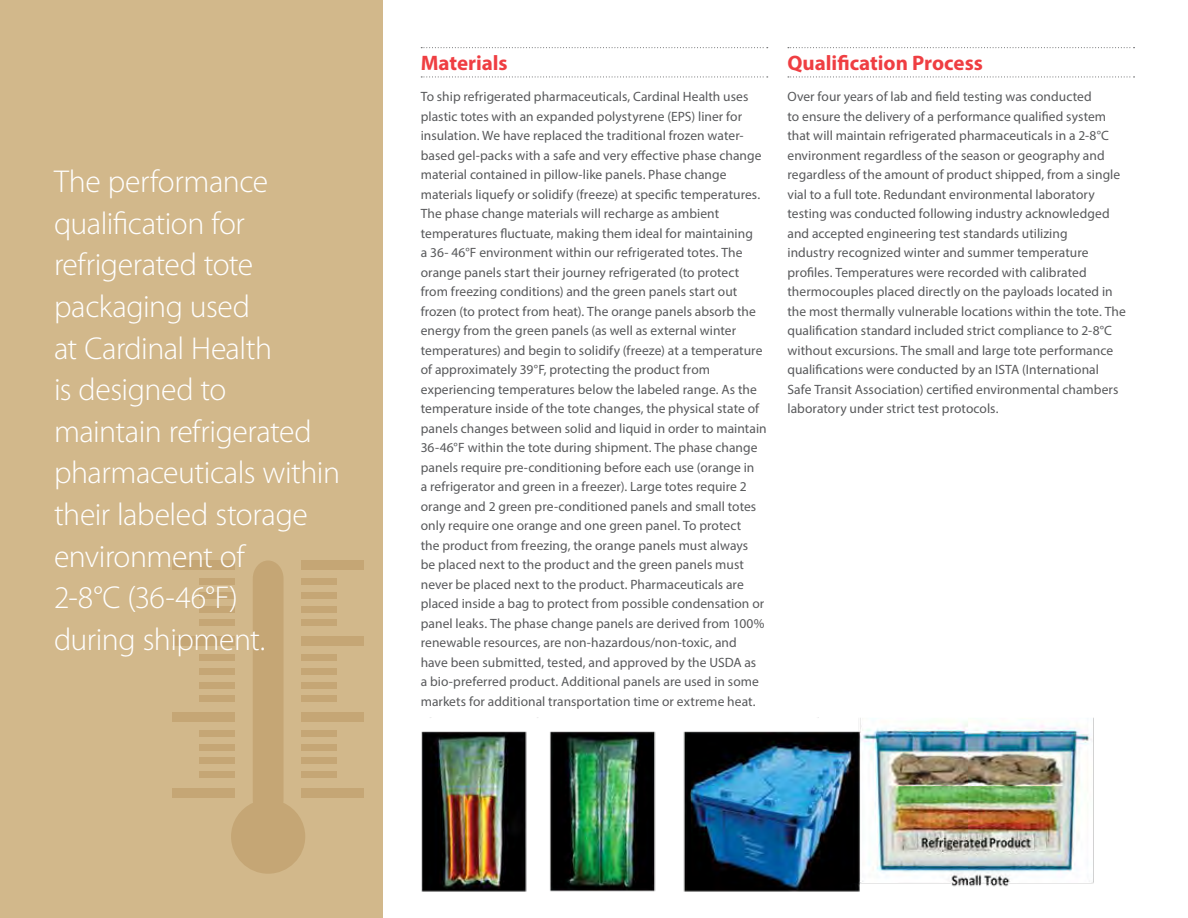
<style>
.page{position:relative;width:1188px;height:918px;background:#fff}
.page>*{position:absolute;margin:0;border:0;box-sizing:border-box;transform-origin:0 0}
.t1{font:300 31.65px/41.5px "Myriad Pro";letter-spacing:-.015em;color:#fff}
.t2{font:700 21px "Myriad Pro";letter-spacing:-.005em;color:#ef3e42}
.t3{font:13.5px/19.5px "Myriad Pro";letter-spacing:.005em;color:#58595b}
</style>
<div class="page">
<div style="left:0;top:0;width:382px;height:918px;background:#d2b88b"></div>
<svg style="left:231px;top:560px;width:74px;height:314px"></svg>
<div style="left:173px;top:788px;width:62px;height:10px;background:#c5a675"></div>
<div style="left:301px;top:788px;width:62px;height:10px;background:#c5a675"></div>
<div style="left:199px;top:771px;width:36px;height:7px;background:#c5a675"></div>
<div style="left:301px;top:771px;width:36px;height:7px;background:#c5a675"></div>
<div style="left:199px;top:758px;width:36px;height:6px;background:#c5a675"></div>
<div style="left:301px;top:758px;width:36px;height:6px;background:#c5a675"></div>
<div style="left:199px;top:744px;width:36px;height:7px;background:#c5a675"></div>
<div style="left:301px;top:744px;width:36px;height:7px;background:#c5a675"></div>
<div style="left:199px;top:730px;width:36px;height:7px;background:#c5a675"></div>
<div style="left:301px;top:730px;width:36px;height:7px;background:#c5a675"></div>
<div style="left:173px;top:712px;width:62px;height:10px;background:#c5a675"></div>
<div style="left:301px;top:712px;width:62px;height:10px;background:#c5a675"></div>
<div style="left:199px;top:695px;width:36px;height:7px;background:#c5a675"></div>
<div style="left:301px;top:695px;width:36px;height:7px;background:#c5a675"></div>
<div style="left:199px;top:682px;width:36px;height:6px;background:#c5a675"></div>
<div style="left:301px;top:682px;width:36px;height:6px;background:#c5a675"></div>
<div style="left:199px;top:668px;width:36px;height:7px;background:#c5a675"></div>
<div style="left:301px;top:668px;width:36px;height:7px;background:#c5a675"></div>
<div style="left:199px;top:654px;width:36px;height:7px;background:#c5a675"></div>
<div style="left:301px;top:654px;width:36px;height:7px;background:#c5a675"></div>
<div style="left:173px;top:636px;width:62px;height:10px;background:#c5a675"></div>
<div style="left:301px;top:636px;width:62px;height:10px;background:#c5a675"></div>
<div style="left:199px;top:620px;width:36px;height:6px;background:#c5a675"></div>
<div style="left:301px;top:620px;width:36px;height:6px;background:#c5a675"></div>
<div style="left:199px;top:606px;width:36px;height:6px;background:#c5a675"></div>
<div style="left:301px;top:606px;width:36px;height:6px;background:#c5a675"></div>
<div style="left:199px;top:592px;width:36px;height:7px;background:#c5a675"></div>
<div style="left:301px;top:592px;width:36px;height:7px;background:#c5a675"></div>
<div style="left:199px;top:578px;width:36px;height:7px;background:#c5a675"></div>
<div style="left:301px;top:578px;width:36px;height:7px;background:#c5a675"></div>
<div style="left:173px;top:560px;width:62px;height:10px;background:#c5a675"></div>
<div style="left:301px;top:560px;width:62px;height:10px;background:#c5a675"></div>
<svg style="left:421px;top:47px;width:347px;height:1px"></svg>
<svg style="left:421px;top:76px;width:347px;height:1px"></svg>
<svg style="left:788px;top:47px;width:347px;height:1px"></svg>
<svg style="left:788px;top:76px;width:347px;height:1px"></svg>
<img style="left:421px;top:717px;width:673px;height:175px">
<h1 class="t1" style="left:54px;top:161px;width:287px">The performance qualification for refrigerated tote packaging used<br>at Cardinal Health<br>is designed to maintain refrigerated pharmaceuticals within their labeled storage environment of<br>2-8°C (36-46°F)<br>during shipment.</h1>
<h2 class="t2" style="left:421px;top:49px;width:88px">Materials</h2>
<p class="t3" style="left:421px;top:87px;width:347px">To ship refrigerated pharmaceuticals, Cardinal Health uses plastic totes with an expanded polystyrene (EPS) liner for insulation. We have replaced the traditional frozen water&shy;based gel-packs with a safe and very effective phase change material contained in pillow-like panels. Phase change materials liquefy or solidify (freeze) at specific temperatures.<br>The phase change materials will recharge as ambient temperatures fluctuate, making them ideal for maintaining<br>a 36- 46°F environment within our refrigerated totes. The orange panels start their journey refrigerated (to protect from freezing conditions) and the green panels start out frozen (to protect from heat). The orange panels absorb the energy from the green panels (as well as external winter temperatures) and begin to solidify (freeze) at a temperature of approximately 39°F, protecting the product from experiencing temperatures below the labeled range. As the temperature inside of the tote changes, the physical state of panels changes between solid and liquid in order to maintain 36-46°F within the tote during shipment. The phase change panels require pre-conditioning before each use (orange in<br>a refrigerator and green in a freezer). Large totes require 2 orange and 2 green pre-conditioned panels and small totes only require one orange and one green panel. To protect<br>the product from freezing, the orange panels must always<br>be placed next to the product and the green panels must never be placed next to the product. Pharmaceuticals are placed inside a bag to protect from possible condensation or panel leaks. The phase change panels are derived from 100% renewable resources, are non-hazardous/non-toxic, and have been submitted, tested, and approved by the USDA as<br>a bio-preferred product. Additional panels are used in some markets for additional transportation time or extreme heat.</p>
<h2 class="t2" style="left:788px;top:49px;width:197px">Qualification Process</h2>
<p class="t3" style="left:788px;top:87px;width:340px">Over four years of lab and field testing was conducted<br>to ensure the delivery of a performance qualified system that will maintain refrigerated pharmaceuticals in a 2-8°C environment regardless of the season or geography and regardless of the amount of product shipped, from a single vial to a full tote. Redundant environmental laboratory testing was conducted following industry acknowledged and accepted engineering test standards utilizing<br>industry recognized winter and summer temperature profiles. Temperatures were recorded with calibrated thermocouples placed directly on the payloads located in the most thermally vulnerable locations within the tote. The qualification standard included strict compliance to 2-8°C without excursions. The small and large tote performance qualifications were conducted by an ISTA (International Safe Transit Association) certified environmental chambers laboratory under strict test protocols.</p>
</div>
